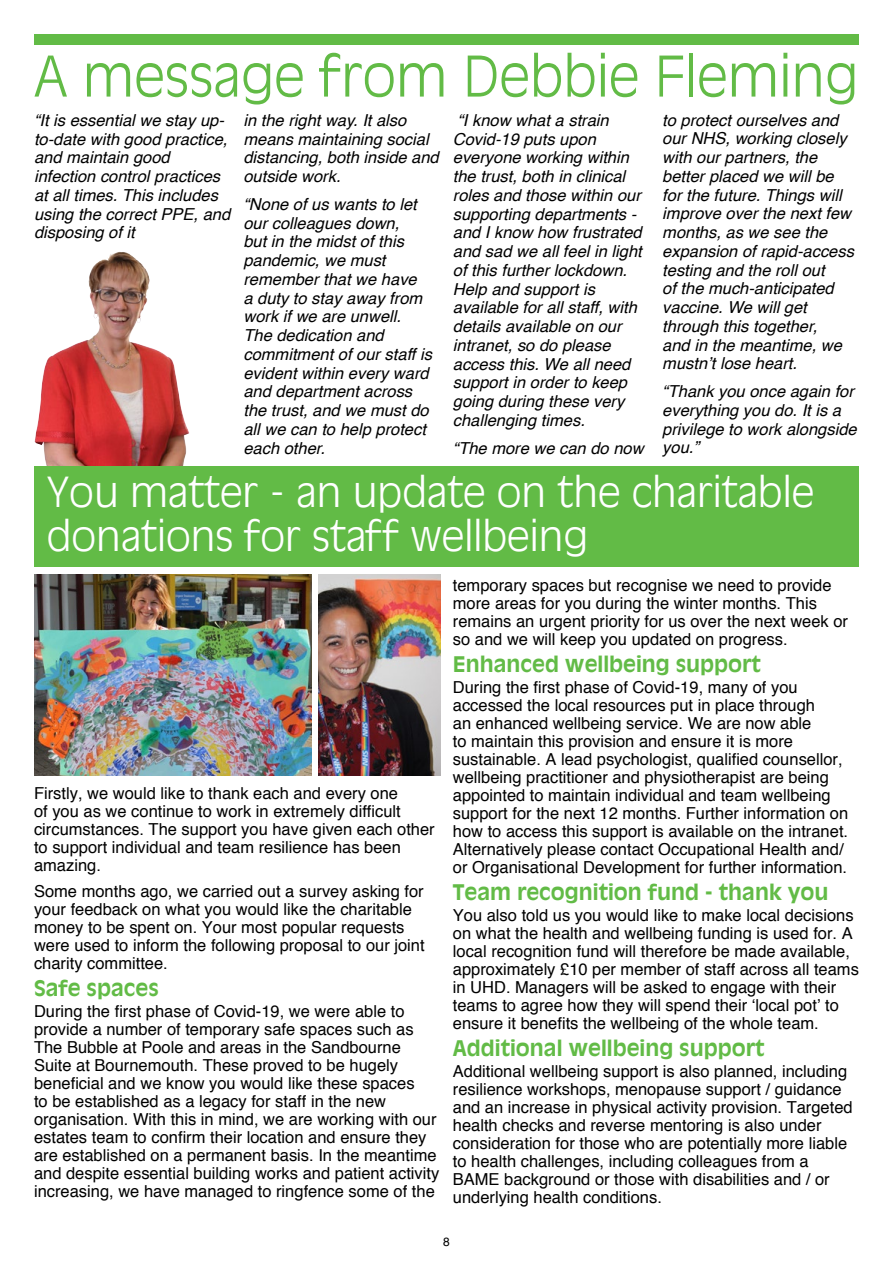
<style>
.page{position:relative;width:893px;height:1263px;background:#fff}
.page>*{position:absolute;margin:0;border:0;box-sizing:border-box;transform-origin:0 0}
.t1{font:300 54.75px "Decade Light S Si";color:#62bb46}
.t2{font:300 40.5px/43.5px "Decade Light S Si";color:#fff}
.t3{font:700 21px "Decade S Si";color:#62bb46}
.t4{font:16.5px/18px "Helvetica";color:#000}
.t5{font:italic 16.5px/18.8px "Helvetica";color:#000}
.t6{font:12px "Helvetica";color:#000}
</style>
<div class="page">
<img style="left:35px;top:252px;width:83px;height:214px">
<div style="left:34px;top:466px;width:825px;height:101px;background:#62bb46"></div>
<div style="left:34px;top:34px;width:825px;height:11px;background:#62bb46"></div>
<img style="left:34px;top:575px;width:278px;height:200px">
<img style="left:319px;top:575px;width:121px;height:200px">
<h1 class="t1" style="left:34px;top:44px;width:826px">A message from Debbie Fleming</h1>
<p class="t5" style="left:34px;top:111px;width:198px">“It is essential we stay up&shy;to-date with good practice, and maintain good infection control practices at all times. This includes using the correct PPE, and disposing of it</p>
<p class="t5" style="left:243px;top:111px;width:197px">in the right way. It also means maintaining social distancing, both inside and outside work.</p>
<p class="t5" style="left:662px;top:111px;width:193px">to protect ourselves and our NHS, working closely with our partners, the better placed we will be for the future. Things will improve over the next few months, as we see the expansion of rapid-access testing and the roll out<br>of the much-anticipated vaccine. We will get through this together,<br>and in the meantime, we mustn’t lose heart.</p>
<p class="t5" style="left:662px;top:382px;width:196px">“Thank you once again for everything you do. It is a privilege to work alongside you.”</p>
<p class="t5" style="left:453px;top:111px;width:190px">“I know what a strain<br>Covid-19 puts upon everyone working within the trust, both in clinical roles and those within our supporting departments - and I know how frustrated and sad we all feel in light of this further lockdown.<br>Help and support is available for all staff, with details available on our intranet, so do please access this. We all need support in order to keep going during these very challenging times.</p>
<p class="t5" style="left:453px;top:439px;width:192px">“The more we can do now</p>
<p class="t5" style="left:243px;top:195px;width:190px">“None of us wants to let our colleagues down,<br>but in the midst of this pandemic, we must remember that we have<br>a duty to stay away from work if we are unwell.<br>The dedication and commitment of our staff is evident within every ward and department across the trust, and we must do all we can to help protect each other.</p>
<h2 class="t2" style="left:47px;top:469px;width:769px">You matter - an update on the charitable donations for staff wellbeing</h2>
<p class="t4" style="left:34px;top:784px;width:402px">Firstly, we would like to thank each and every one<br>of you as we continue to work in extremely difficult circumstances. The support you have given each other to support individual and team resilience has been amazing.</p>
<p class="t4" style="left:34px;top:881px;width:392px">Some months ago, we carried out a survey asking for your feedback on what you would like the charitable money to be spent on. Your most popular requests were used to inform the following proposal to our joint charity committee.</p>
<p class="t3" style="left:34px;top:975px;width:126px">Safe spaces</p>
<p class="t4" style="left:34px;top:1001px;width:407px">During the first phase of Covid-19, we were able to provide a number of temporary safe spaces such as The Bubble at Poole and areas in the Sandbourne Suite at Bournemouth. These proved to be hugely beneficial and we know you would like these spaces<br>to be established as a legacy for staff in the new organisation. With this in mind, we are working with our estates team to confirm their location and ensure they are established on a permanent basis. In the meantime and despite essential building works and patient activity increasing, we have managed to ringfence some of the</p>
<p class="t4" style="left:453px;top:576px;width:397px">temporary spaces but recognise we need to provide more areas for you during the winter months. This remains an urgent priority for us over the next week or so and we will keep you updated on progress.</p>
<p class="t3" style="left:453px;top:651px;width:310px">Enhanced wellbeing support</p>
<p class="t4" style="left:453px;top:678px;width:397px">During the first phase of Covid-19, many of you accessed the local resources put in place through<br>an enhanced wellbeing service. We are now able<br>to maintain this provision and ensure it is more sustainable. A lead psychologist, qualified counsellor, wellbeing practitioner and physiotherapist are being appointed to maintain individual and team wellbeing support for the next 12 months. Further information on how to access this support is available on the intranet.<br>Alternatively please contact Occupational Health and/ or Organisational Development for further information.</p>
<p class="t3" style="left:453px;top:879px;width:377px">Team recognition fund - thank you</p>
<p class="t4" style="left:453px;top:906px;width:408px">You also told us you would like to make local decisions on what the health and wellbeing funding is used for. A local recognition fund will therefore be made available, approximately £10 per member of staff across all teams in UHD. Managers will be asked to engage with their teams to agree how they will spend their ‘local pot’ to ensure it benefits the wellbeing of the whole team.</p>
<p class="t3" style="left:453px;top:1035px;width:313px">Additional wellbeing support</p>
<p class="t4" style="left:453px;top:1062px;width:401px">Additional wellbeing support is also planned, including resilience workshops, menopause support / guidance and an increase in physical activity provision. Targeted health checks and reverse mentoring is also under consideration for those who are potentially more liable to health challenges, including colleagues from a BAME background or those with disabilities and / or underlying health conditions.</p>
<p class="t6" style="left:443px;top:1235px;width:8px">8</p>
</div>
